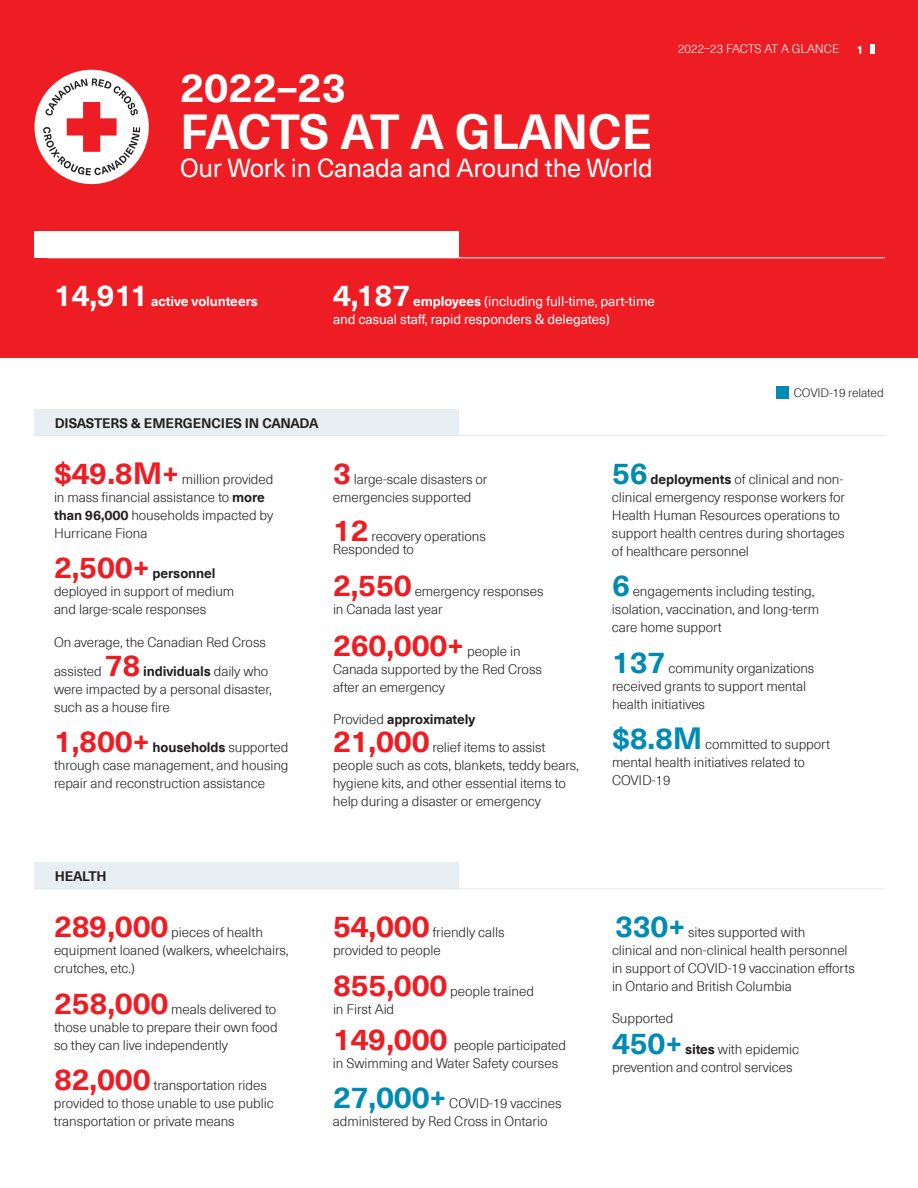
<style>
.page{position:relative;width:918px;height:1188px;background:#fff}
.page>*{position:absolute;margin:0;border:0;box-sizing:border-box;transform-origin:0 0}
.t1{font:700 48px "Neue Haas Unica Pro";letter-spacing:-.015em;color:#fff}
.t2{font:700 40.5px "Neue Haas Unica Pro";color:#fff}
.t3{font:700 30px "Neue Haas Unica Pro";letter-spacing:-.005em;color:#ee1d23}
.t4{font:700 30px "Neue Haas Unica Pro";letter-spacing:-.005em;color:#008bb3}
.t5{font:700 30px "Neue Haas Unica Pro";letter-spacing:-.01em;color:#fff}
.t6{font:25.5px "Neue Haas Unica Pro";letter-spacing:-.01em;color:#fff}
.t7{font:300 13.5px/18px "Neue Haas Unica Pro";letter-spacing:-.005em;color:#231f20}
.t8{font:13.5px/18px "Neue Haas Unica Pro";letter-spacing:-.005em;color:#fff}
.t9{font:700 13.5px "Neue Haas Unica Pro";letter-spacing:-.005em;color:#231f20}
.t10{font:700 13.5px "Neue Haas Unica Pro";letter-spacing:-.005em;color:#fff}
.t11{font:300 12px "Neue Haas Unica Pro";color:#fff}
.t12{font:300 12px "Neue Haas Unica Pro";letter-spacing:-.005em;color:#231f20}
.t13{font:700 12px "Neue Haas Unica Pro";color:#fff}
.s1{font-weight:700}
.s2{font-weight:300}
</style>
<div class="page">
<div style="left:0;top:0;width:918px;height:358px;background:#ee1d23"></div>
<div style="left:34px;top:70px;width:115px;height:114px;background:#fff;border-radius:50%"></div>
<svg style="left:43px;top:78px;width:97px;height:97px"></svg>
<div style="left:34px;top:409px;width:425px;height:27px;background:#e8eff3"></div>
<div style="left:34px;top:863px;width:425px;height:26px;background:#e8eff3"></div>
<div style="left:776px;top:386px;width:13px;height:12px;background:#008bb3"></div>
<div style="left:34px;top:232px;width:425px;height:26px;background:#fff"></div>
<hr style="left:48px;top:257px;width:837px;height:1px;background:#fff">
<hr style="left:34px;top:435px;width:851px;height:1px;background:#e1eaf0">
<hr style="left:34px;top:889px;width:851px;height:1px;background:#e1eaf0">
<hr style="left:870px;top:44px;width:4px;height:10px;background:#fff">
<h1 class="t2" style="left:180px;top:63px;width:168px">2022–23</h1>
<h1 class="t1" style="left:180px;top:102px;width:474px">FACTS AT A GLANCE</h1>
<h1 class="t6" style="left:180px;top:153px;width:474px">Our Work in Canada and Around the World</h1>
<p class="t11" style="left:678px;top:42px;width:163px">2022–23 FACTS AT A GLANCE</p>
<p class="t13" style="left:857px;top:42px;width:9px">1</p>
<p class="t5" style="left:54px;top:277px;width:96px">14,911</p>
<p class="t10" style="left:151px;top:293px;width:108px">active volunteers</p>
<p class="t5" style="left:333px;top:277px;width:79px">4,187</p>
<p class="t8" style="left:333px;top:293px;width:323px;text-indent:80px"><span class="s1">employees</span> (including full-time, part-time and casual staff, rapid responders &amp; delegates)</p>
<h3 class="t12" style="left:794px;top:385px;width:91px">COVID-19 related</h3>
<h2 class="t9" style="left:55px;top:414px;width:265px">DISASTERS &amp; EMERGENCIES IN CANADA</h2>
<p class="t3" style="left:54px;top:455px;width:126px">$49.8M+</p>
<p class="t7" style="left:54px;top:470px;width:221px;text-indent:128px">million provided in mass financial assistance to <span class="s1">more than 96,000</span> households impacted by<br>Hurricane Fiona</p>
<p class="t3" style="left:54px;top:549px;width:97px">2,500+</p>
<p class="t7" style="left:54px;top:565px;width:182px;text-indent:98px"><span class="s1">personnel </span>deployed in support of medium and large-scale responses</p>
<p class="t7" style="left:54px;top:628px;width:213px;line-height:28.5px">On average, the Canadian Red Cross assisted</p>
<p class="t3" style="left:105px;top:647px;width:37px">78</p>
<p class="t7" style="left:54px;top:662px;width:219px;text-indent:89px"><span class="s1">individuals</span> daily who were impacted by a personal disaster, such as a house fire</p>
<p class="t3" style="left:54px;top:723px;width:97px">1,800+</p>
<p class="t7" style="left:54px;top:739px;width:236px;text-align:justify;text-indent:98px"><span class="s1">households</span> supported through case management, and housing repair and reconstruction assistance</p>
<p class="t3" style="left:333px;top:455px;width:19px">3</p>
<p class="t7" style="left:333px;top:470px;width:156px;text-indent:21px">large-scale disasters or emergencies supported</p>
<p class="t3" style="left:333px;top:512px;width:37px">12</p>
<p class="t7" style="left:333px;top:529px;width:154px;line-height:13.5px;text-indent:39px">recovery operations<br>Responded to</p>
<p class="t3" style="left:333px;top:567px;width:80px">2,550</p>
<p class="t7" style="left:333px;top:583px;width:212px;text-indent:82px">emergency responses in Canada last year</p>
<p class="t3" style="left:333px;top:627px;width:133px">260,000+</p>
<p class="t7" style="left:333px;top:643px;width:210px;text-indent:134px">people in<br>Canada supported by the Red Cross after an emergency</p>
<p class="t9" style="left:333px;top:711px;width:144px"><span class="s2">Provided</span> approximately</p>
<p class="t3" style="left:333px;top:723px;width:98px">21,000</p>
<p class="t7" style="left:333px;top:739px;width:247px;text-indent:99px">relief items to assist people such as cots, blankets, teddy bears, hygiene kits, and other essential items to help during a disaster or emergency</p>
<h2 class="t9" style="left:55px;top:868px;width:53px">HEALTH</h2>
<p class="t3" style="left:54px;top:908px;width:116px">289,000</p>
<p class="t7" style="left:54px;top:924px;width:236px;text-indent:117px">pieces of health equipment loaned (walkers, wheelchairs, crutches, etc.)</p>
<p class="t3" style="left:54px;top:985px;width:116px">258,000</p>
<p class="t7" style="left:54px;top:1000px;width:225px;text-align:justify;text-indent:117px">meals delivered to those unable to prepare their own food so they can live independently</p>
<p class="t3" style="left:54px;top:1061px;width:98px">82,000</p>
<p class="t7" style="left:54px;top:1077px;width:221px;text-indent:99px">transportation rides provided to those unable to use public transportation or private means</p>
<p class="t3" style="left:333px;top:908px;width:98px">54,000</p>
<p class="t7" style="left:333px;top:924px;width:173px;text-indent:99px">friendly calls provided to people</p>
<p class="t3" style="left:333px;top:967px;width:116px">855,000</p>
<p class="t7" style="left:450px;top:982px;width:85px">people trained</p>
<p class="t7" style="left:333px;top:1000px;width:63px">in First Aid</p>
<p class="t3" style="left:333px;top:1021px;width:116px">149,000</p>
<p class="t7" style="left:333px;top:1036px;width:235px;text-indent:121px">people participated in Swimming and Water Safety courses</p>
<p class="t4" style="left:333px;top:1079px;width:115px">27,000+</p>
<p class="t7" style="left:333px;top:1095px;width:230px;text-indent:116px">COVID-19 vaccines administered by Red Cross in Ontario</p>
<p class="t4" style="left:612px;top:455px;width:37px">56</p>
<p class="t7" style="left:612px;top:470px;width:235px;text-indent:39px"><span class="s1">deployments</span> of clinical and non&shy;clinical emergency response workers for Health Human Resources operations to support health centres during shortages of healthcare personnel</p>
<p class="t4" style="left:612px;top:567px;width:19px">6</p>
<p class="t7" style="left:612px;top:583px;width:209px;text-indent:21px">engagements including testing, isolation, vaccination, and long-term care home support</p>
<p class="t4" style="left:612px;top:644px;width:55px">137</p>
<p class="t7" style="left:612px;top:659px;width:204px;text-indent:56px">community organizations received grants to support mental health initiatives</p>
<p class="t4" style="left:612px;top:720px;width:92px">$8.8M</p>
<p class="t7" style="left:612px;top:736px;width:220px;text-indent:93px">committed to support mental health initiatives related to<br>COVID-19</p>
<p class="t4" style="left:615px;top:908px;width:72px">330+</p>
<p class="t7" style="left:612px;top:924px;width:244px;text-indent:76px">sites supported with<br>clinical and non-clinical health personnel in support of COVID-19 vaccination efforts in Ontario and British Columbia</p>
<p class="t7" style="left:612px;top:1009px;width:63px">Supported</p>
<p class="t4" style="left:612px;top:1025px;width:72px">450+</p>
<p class="t7" style="left:612px;top:1041px;width:189px;text-indent:73px"><span class="s1">sites</span> with epidemic prevention and control services</p>
</div>
